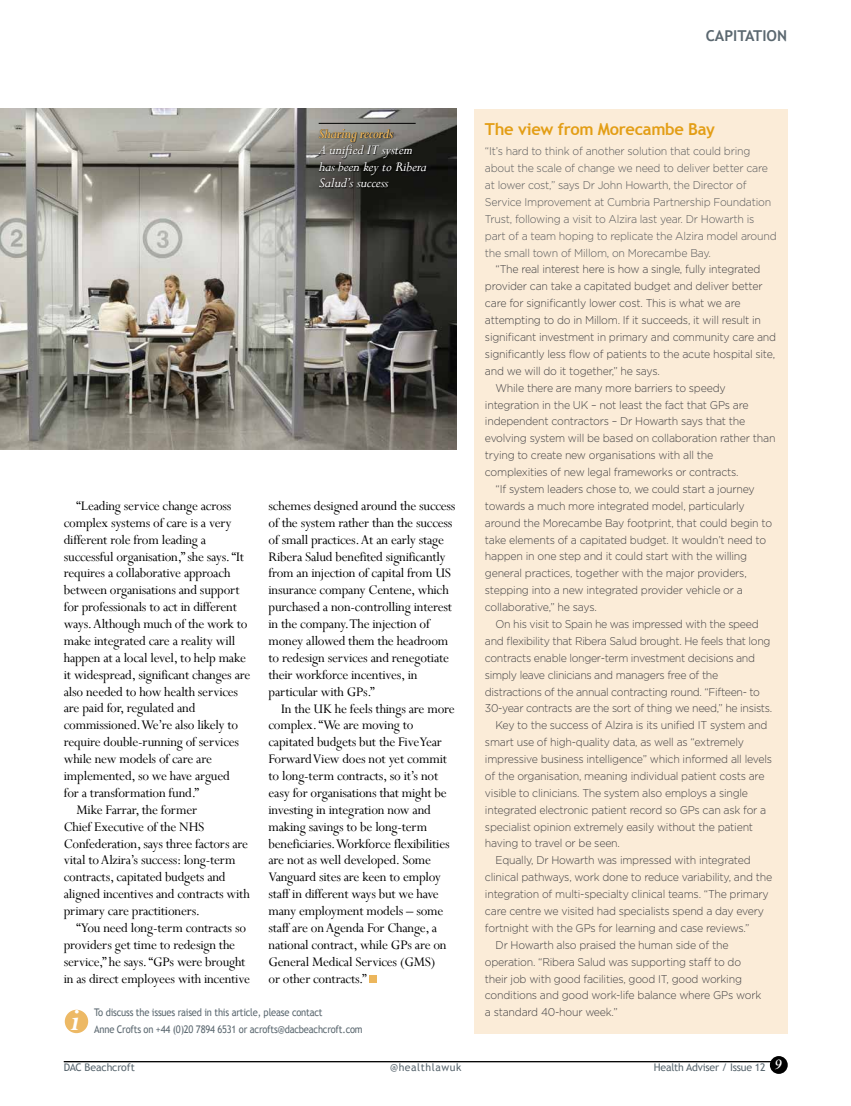
<style>
.page{position:relative;width:851px;height:1106px;background:#fff}
.page>*{position:absolute;margin:0;border:0;box-sizing:border-box;transform-origin:0 0}
.t1{font:italic 700 33px "Perpetua";color:#fff}
.t2{font:700 16.5px "Trebuchet MS";letter-spacing:-.02em;color:#e39e16}
.t3{font:italic 15px/16.5px "Perpetua";letter-spacing:-.01em;color:#fff;scale:1.05 1}
.t4{font:italic 700 15px "Perpetua";letter-spacing:-.04em;color:#ecb65c;scale:.9 1}
.t5{font:700 15px "Trebuchet MS";color:#5b6870}
.t6{font:14.7px/17px "Perpetua";letter-spacing:-.015em;color:#000}
.t7{font:300 11.25px "Gotham";letter-spacing:-.02em;color:#414042;scale:.94 1}
.t8{font:300 11.25px/16.8px "Gotham";letter-spacing:-.02em;color:#58595b;scale:.94 1}
.t9{font:10.5px "Trebuchet MS";letter-spacing:-.02em;color:#5b6870;scale:.89 1}
.t10{font:10.5px "Trebuchet MS";letter-spacing:-.02em;color:#5b6870}
.t11{font:10.5px "Trebuchet MS";letter-spacing:.05em;color:#5b6870}
</style>
<div class="page">
<img style="left:0;top:109px;width:456px;height:340px">
<div style="left:369px;top:974px;width:7px;height:8px;background:#ecb65c"></div>
<div style="left:65px;top:1009px;width:23px;height:24px;background:#edb965;border-radius:50%"></div>
<div style="left:474px;top:109px;width:313px;height:924px;background:#fbecd8"></div>
<div style="left:318px;top:129px;width:110px;height:59px;background:#000;opacity:.85"></div>
<hr style="left:318px;top:123px;width:97px;height:1px;background:#000">
<div style="left:769px;top:1056px;width:18px;height:17px;background:#000;border-radius:50%"></div>
<hr style="left:64px;top:1061px;width:709px;height:1px;background:#000">
<h3 class="t5" style="left:705px;top:26px;width:9px">capitation</h3>
<h3 class="t4" style="left:318px;top:124px;width:85px">Sharing records</h3>
<h3 class="t3" style="left:318px;top:141px;width:104px">A unified IT system has been key to Ribera<br>Salud’s success</h3>
<h3 class="t6" style="left:77px;top:497px;width:156px">“Leading service change across</h3>
<h3 class="t6" style="left:64px;top:514px;width:169px">complex systems of care is a very</h3>
<h3 class="t6" style="left:64px;top:530px;width:144px">different role from leading a</h3>
<h3 class="t6" style="left:64px;top:547px;width:182px">successful organisation,” she says. “It</h3>
<h3 class="t6" style="left:64px;top:564px;width:168px">requires a collaborative approach</h3>
<h3 class="t6" style="left:64px;top:581px;width:177px">between organisations and support</h3>
<h3 class="t6" style="left:64px;top:598px;width:175px">for professionals to act in different</h3>
<h3 class="t6" style="left:64px;top:615px;width:185px">ways. Although much of the work to</h3>
<h3 class="t6" style="left:64px;top:632px;width:173px">make integrated care a reality will</h3>
<h3 class="t6" style="left:64px;top:649px;width:184px">happen at a local level, to help make</h3>
<h3 class="t6" style="left:64px;top:665px;width:188px">it widespread, significant changes are</h3>
<h3 class="t6" style="left:64px;top:682px;width:176px">also needed to how health services</h3>
<h3 class="t6" style="left:64px;top:699px;width:133px">are paid for, regulated and</h3>
<h3 class="t6" style="left:64px;top:716px;width:176px">commissioned. We’re also likely to</h3>
<h3 class="t6" style="left:64px;top:733px;width:177px">require double-running of services</h3>
<h3 class="t6" style="left:64px;top:750px;width:150px">while new models of care are</h3>
<h3 class="t6" style="left:64px;top:767px;width:167px">implemented, so we have argued</h3>
<h3 class="t6" style="left:64px;top:784px;width:137px">for a transformation fund.”</h3>
<h3 class="t6" style="left:77px;top:800px;width:122px">Mike Farrar, the former</h3>
<h3 class="t6" style="left:64px;top:817px;width:134px">Chief Executive of the NHS</h3>
<h3 class="t6" style="left:64px;top:834px;width:186px">Confederation, says three factors are</h3>
<h3 class="t6" style="left:64px;top:851px;width:173px">vital to Alzira’s success: long-term</h3>
<h3 class="t6" style="left:64px;top:868px;width:163px">contracts, capitated budgets and</h3>
<h3 class="t6" style="left:64px;top:885px;width:187px">aligned incentives and contracts with</h3>
<h3 class="t6" style="left:64px;top:902px;width:138px">primary care practitioners.</h3>
<h3 class="t6" style="left:77px;top:919px;width:171px">“You need long-term contracts so</h3>
<h3 class="t6" style="left:64px;top:935px;width:173px">providers get time to redesign the</h3>
<h3 class="t6" style="left:64px;top:952px;width:183px">service,” he says. “GPs were brought</h3>
<h3 class="t6" style="left:64px;top:969px;width:188px">in as direct employees with incentive</h3>
<p class="t6" style="left:268px;top:497px;width:188px">schemes designed around the success of the system rather than the success of small practices. At an early stage Ribera Salud benefited significantly from an injection of capital from US insurance company Centene, which purchased a non-controlling interest in the company. The injection of money allowed them the headroom to redesign services and renegotiate their workforce incentives, in particular with GPs.”</p>
<p class="t6" style="left:268px;top:699px;width:188px;text-indent:13px">In the UK he feels things are more complex. “We are moving to capitated budgets but the Five Year<br>Forward View does not yet commit to long-term contracts, so it’s not easy for organisations that might be investing in integration now and making savings to be long-term beneficiaries. Workforce flexibilities are not as well developed. Some<br>Vanguard sites are keen to employ staff in different ways but we have many employment models – some staff are on Agenda For Change, a national contract, while GPs are on<br>General Medical Services (GMS)<br>or other contracts.”</p>
<p class="t9" style="left:94px;top:1006px;width:258px">To discuss the issues raised in this article, please contact</p>
<h1 class="t1" style="left:71px;top:999px;width:11px">i</h1>
<p class="t9" style="left:94px;top:1023px;width:303px">Anne Crofts on +44 (0)20 7894 6531 or acrofts@dacbeachcroft.com</p>
<h2 class="t2" style="left:485px;top:119px;width:231px">The view from Morecambe Bay</h2>
<p class="t8" style="left:485px;top:143px;width:312px">“It’s hard to think of another solution that could bring about the scale of change we need to deliver better care at lower cost,” says Dr John Howarth, the Director of Service Improvement at Cumbria Partnership Foundation Trust, following a visit to Alzira last year. Dr Howarth is part of a team hoping to replicate the Alzira model around the small town of Millom, on Morecambe Bay.</p>
<p class="t7" style="left:495px;top:262px;width:283px">“The real interest here is how a single, fully integrated</p>
<p class="t7" style="left:485px;top:279px;width:297px">provider can take a capitated budget and deliver better</p>
<p class="t7" style="left:485px;top:296px;width:273px">care for significantly lower cost. This is what we are</p>
<p class="t7" style="left:485px;top:313px;width:295px">attempting to do in Millom. If it succeeds, it will result in</p>
<p class="t7" style="left:485px;top:330px;width:311px">significant investment in primary and community care and</p>
<p class="t7" style="left:485px;top:347px;width:310px">significantly less flow of patients to the acute hospital site,</p>
<p class="t7" style="left:485px;top:364px;width:187px">and we will do it together,” he says.</p>
<p class="t7" style="left:495px;top:380px;width:246px">While there are many more barriers to speedy</p>
<p class="t7" style="left:485px;top:397px;width:282px">integration in the UK – not least the fact that GPs are</p>
<p class="t7" style="left:485px;top:414px;width:278px">independent contractors – Dr Howarth says that the</p>
<p class="t7" style="left:485px;top:431px;width:310px">evolving system will be based on collaboration rather than</p>
<p class="t7" style="left:485px;top:448px;width:244px">trying to create new organisations with all the</p>
<p class="t7" style="left:485px;top:465px;width:271px">complexities of new legal frameworks or contracts.</p>
<p class="t7" style="left:495px;top:482px;width:277px">“If system leaders chose to, we could start a journey</p>
<p class="t7" style="left:485px;top:499px;width:278px">towards a much more integrated model, particularly</p>
<p class="t7" style="left:485px;top:515px;width:307px">around the Morecambe Bay footprint, that could begin to</p>
<p class="t7" style="left:485px;top:532px;width:300px">take elements of a capitated budget. It wouldn’t need to</p>
<p class="t7" style="left:485px;top:549px;width:280px">happen in one step and it could start with the willing</p>
<p class="t7" style="left:485px;top:566px;width:280px">general practices, together with the major providers,</p>
<p class="t7" style="left:485px;top:583px;width:276px">stepping into a new integrated provider vehicle or a</p>
<p class="t7" style="left:485px;top:600px;width:120px">collaborative,” he says.</p>
<p class="t7" style="left:495px;top:617px;width:281px">On his visit to Spain he was impressed with the speed</p>
<p class="t7" style="left:485px;top:634px;width:305px">and flexibility that Ribera Salud brought. He feels that long</p>
<p class="t7" style="left:485px;top:650px;width:289px">contracts enable longer-term investment decisions and</p>
<p class="t7" style="left:485px;top:667px;width:250px">simply leave clinicians and managers free of the</p>
<p class="t7" style="left:485px;top:684px;width:294px">distractions of the annual contracting round. “Fifteen- to</p>
<p class="t7" style="left:485px;top:701px;width:307px">30-year contracts are the sort of thing we need,” he insists.</p>
<p class="t7" style="left:495px;top:718px;width:290px">Key to the success of Alzira is its unified IT system and</p>
<p class="t7" style="left:485px;top:735px;width:277px">smart use of high-quality data, as well as “extremely</p>
<p class="t7" style="left:485px;top:752px;width:307px">impressive business intelligence” which informed all levels</p>
<p class="t7" style="left:485px;top:769px;width:299px">of the organisation, meaning individual patient costs are</p>
<p class="t7" style="left:485px;top:785px;width:281px">visible to clinicians. The system also employs a single</p>
<p class="t7" style="left:485px;top:802px;width:301px">integrated electronic patient record so GPs can ask for a</p>
<p class="t7" style="left:485px;top:819px;width:287px">specialist opinion extremely easily without the patient</p>
<p class="t7" style="left:485px;top:836px;width:145px">having to travel or be seen.</p>
<p class="t7" style="left:495px;top:853px;width:273px">Equally, Dr Howarth was impressed with integrated</p>
<p class="t7" style="left:485px;top:870px;width:307px">clinical pathways, work done to reduce variability, and the</p>
<p class="t7" style="left:485px;top:887px;width:303px">integration of multi-specialty clinical teams. “The primary</p>
<p class="t7" style="left:485px;top:904px;width:298px">care centre we visited had specialists spend a day every</p>
<p class="t7" style="left:485px;top:920px;width:283px">fortnight with the GPs for learning and case reviews.”</p>
<p class="t7" style="left:495px;top:937px;width:249px">Dr Howarth also praised the human side of the</p>
<p class="t7" style="left:485px;top:954px;width:274px">operation. “Ribera Salud was supporting staff to do</p>
<p class="t7" style="left:485px;top:971px;width:275px">their job with good facilities, good IT, good working</p>
<p class="t7" style="left:485px;top:988px;width:295px">conditions and good work-life balance where GPs work</p>
<p class="t7" style="left:485px;top:1005px;width:143px">a standard 40-hour week.”</p>
<p class="t10" style="left:64px;top:1061px;width:72px">DAC Beachcroft</p>
<p class="t11" style="left:390px;top:1061px;width:73px">@healthlawuk</p>
<p class="t10" style="left:653px;top:1061px;width:129px">Health Adviser / Issue 12 <sup>9</sup></p>
</div>
